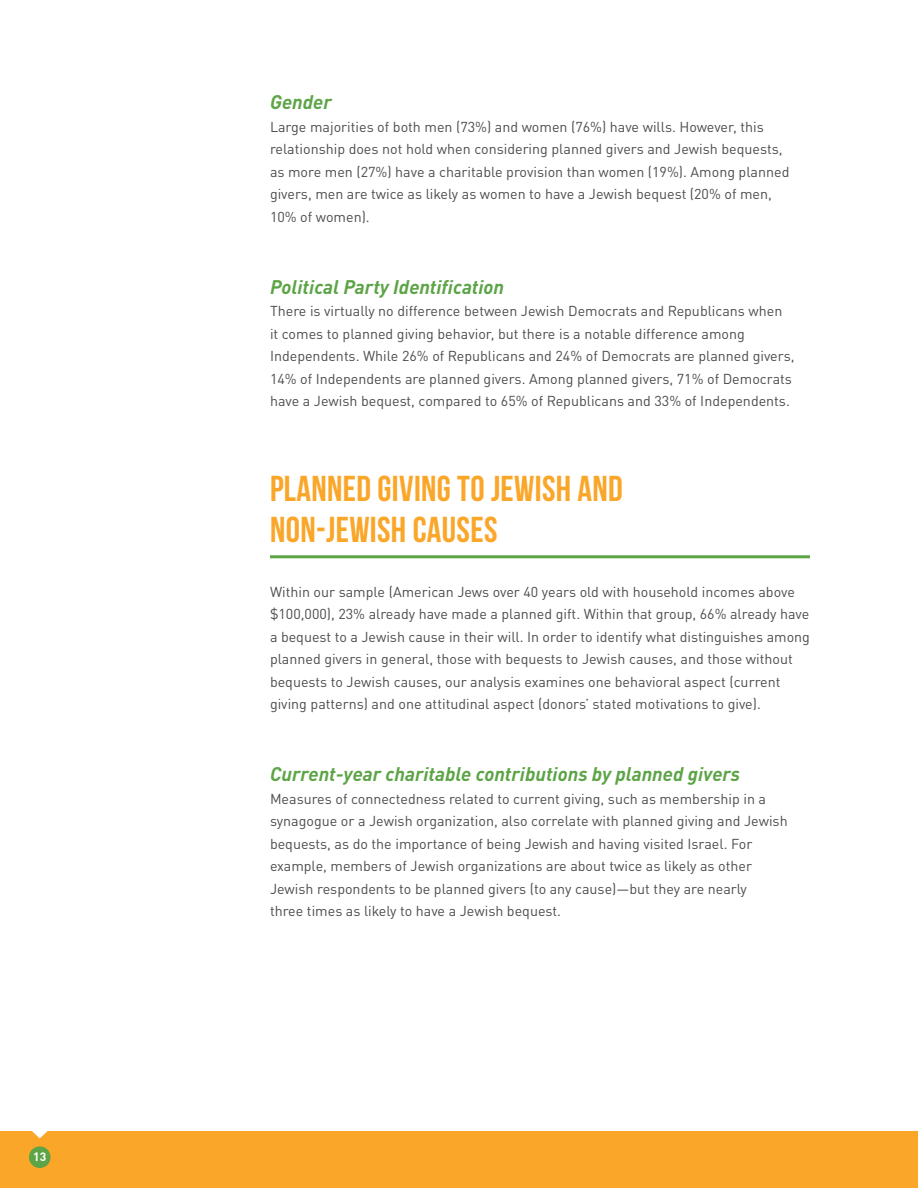
<style>
.page{position:relative;width:918px;height:1188px;background:#fff}
.page>*{position:absolute;margin:0;border:0;box-sizing:border-box;transform-origin:0 0}
.t1{font:36px/40.5px "Bebas Neue";letter-spacing:.01em;color:#faa629}
.t2{font:italic 700 19.5px "DIN Pro";color:#5ca446}
.t3{font:14.25px/22.5px "DIN Pro";color:#4d4d4f}
.t4{font:700 12px "DIN Pro";color:#fff}
</style>
<div class="page">
<div style="left:0;top:1131px;width:918px;height:57px;background:#faa629"></div>
<div style="left:29px;top:1146px;width:22px;height:22px;background:#5ca446;border-radius:50%"></div>
<svg style="left:32px;top:1131px;width:16px;height:7px"></svg>
<hr style="left:270px;top:555px;width:540px;height:3px;background:#5ca446">
<p class="t4" style="left:33px;top:1147px;width:15px">13</p>
<h2 class="t2" style="left:270px;top:86px;width:63px">Gender</h2>
<p class="t3" style="left:270px;top:114px;width:521px">Large majorities of both men (73%) and women (76%) have wills. However, this relationship does not hold when considering planned givers and Jewish bequests, as more men (27%) have a charitable provision than women (19%). Among planned givers, men are twice as likely as women to have a Jewish bequest (20% of men, 10% of women).</p>
<h2 class="t2" style="left:270px;top:271px;width:236px">Political Party Identification</h2>
<p class="t3" style="left:270px;top:299px;width:526px">There is virtually no difference between Jewish Democrats and Republicans when<br>it comes to planned giving behavior, but there is a notable difference among Independents. While 26% of Republicans and 24% of Democrats are planned givers, 14% of Independents are planned givers. Among planned givers, 71% of Democrats have a Jewish bequest, compared to 65% of Republicans and 33% of Independents.</p>
<h1 class="t1" style="left:270px;top:468px;width:338px;text-indent:108px">GIVING TO JEWISH AND<br>NON-JEWISH CAUSES</h1>
<h1 class="t1" style="left:270px;top:468px;width:57px">PLANNED</h1>
<p class="t3" style="left:270px;top:579px;width:542px">Within our sample (American Jews over 40 years old with household incomes above $100,000), 23% already have made a planned gift. Within that group, 66% already have a bequest to a Jewish cause in their will. In order to identify what distinguishes among planned givers in general, those with bequests to Jewish causes, and those without bequests to Jewish causes, our analysis examines one behavioral aspect (current giving patterns) and one attitudinal aspect (donors’ stated motivations to give).</p>
<h2 class="t2" style="left:270px;top:758px;width:472px">Current-year charitable contributions by planned givers</h2>
<p class="t3" style="left:270px;top:786px;width:519px">Measures of connectedness related to current giving, such as membership in a synagogue or a Jewish organization, also correlate with planned giving and Jewish bequests, as do the importance of being Jewish and having visited Israel. For example, members of Jewish organizations are about twice as likely as other Jewish respondents to be planned givers (to any cause)—but they are nearly<br>three times as likely to have a Jewish bequest.</p>
</div>
